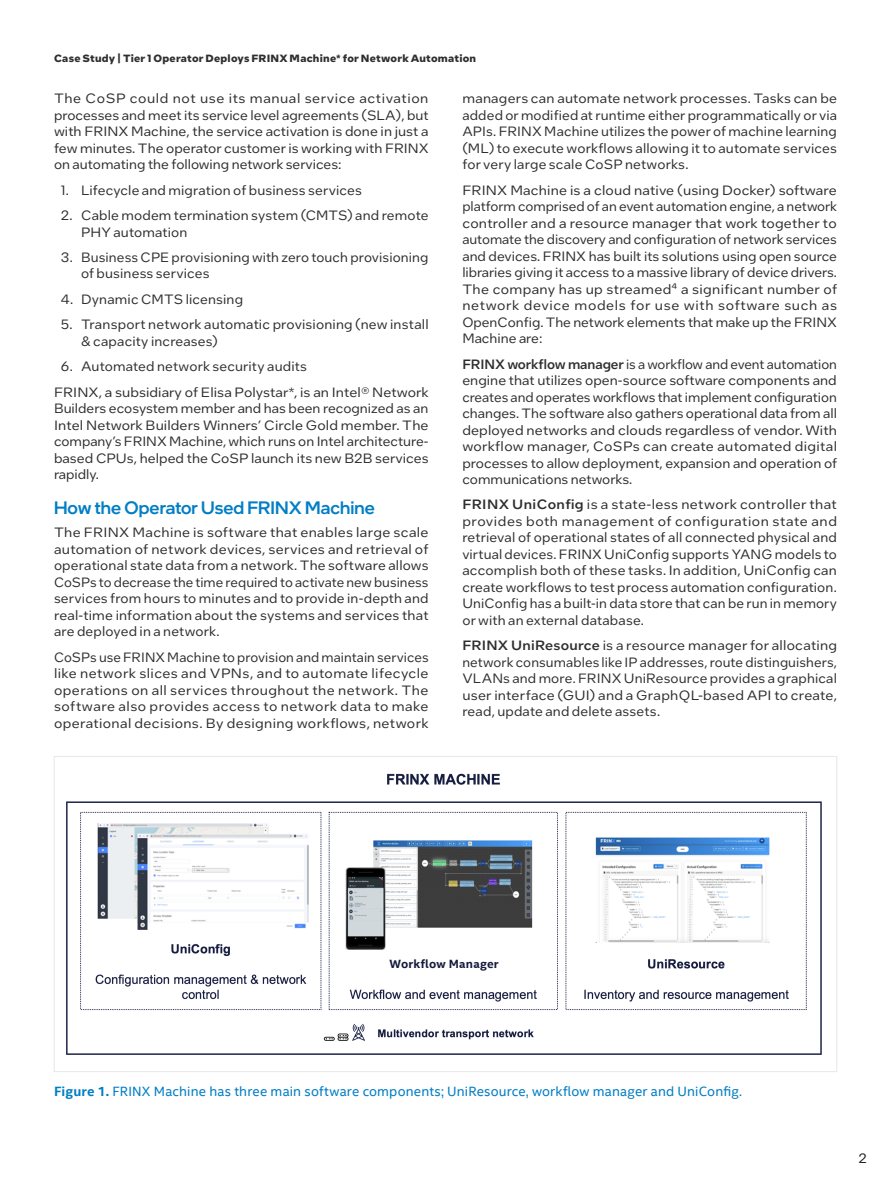
<style>
.page{position:relative;width:891px;height:1188px;background:#fff}
.page>*{position:absolute;margin:0;border:0;box-sizing:border-box;transform-origin:0 0}
.CopyHeaderBlue{font:500 18px "Intel One Display";letter-spacing:.005em;color:#007ec5}
.MainCopy___Caption{font:13.5px/16.5px "Intel One Text";letter-spacing:.01em;color:#2d2f2e;text-align:justify}
.MainCopy___Caption-2{font:13.5px "Intel Clear";letter-spacing:.01em;color:#007ec5}
.t1{font:13.5px "Intel One Text";color:#231f20}
.CopyHeaderBlue-2{font:700 12px "Intel Clear";letter-spacing:.02em;color:#141a3e}
.Document_Header{font:700 10.5px "Intel One Text";letter-spacing:.02em;color:#2d2f2e}
.s1{font-weight:500}
.s2{font-weight:700}
</style>
<div class="page">
<img style="left:66px;top:773px;width:756px;height:282px">
<div style="left:410px;top:953px;width:66px;height:21px;background:#fff"></div>
<p class="Document_Header" style="left:54px;top:51px;width:424px">Case Study | Tier 1 Operator Deploys FRINX Machine* for Network Automation</p>
<p class="MainCopy___Caption" style="left:54px;top:90px;width:376px">The CoSP could not use its manual service activation processes and meet its service level agreements (SLA), but with FRINX Machine, the service activation is done in just a few minutes. The operator customer is working with FRINX on automating the following network services:</p>
<p class="MainCopy___Caption" style="left:61px;top:181px;width:303px">1. Lifecycle and migration of business services</p>
<p class="MainCopy___Caption" style="left:81px;top:207px;width:349px;text-indent:-20px">2. Cable modem termination system (CMTS) and remote<br>PHY automation</p>
<p class="MainCopy___Caption" style="left:81px;top:248px;width:349px;text-indent:-20px">3. Business CPE provisioning with zero touch provisioning of business services</p>
<p class="MainCopy___Caption" style="left:61px;top:290px;width:184px">4. Dynamic CMTS licensing</p>
<p class="MainCopy___Caption" style="left:81px;top:316px;width:349px;text-indent:-20px">5. Transport network automatic provisioning (new install &amp; capacity increases)</p>
<p class="MainCopy___Caption" style="left:61px;top:358px;width:248px">6. Automated network security audits</p>
<p class="MainCopy___Caption" style="left:54px;top:383px;width:376px">FRINX, a subsidiary of Elisa Polystar*, is an Intel® Network Builders ecosystem member and has been recognized as an Intel Network Builders Winners’ Circle Gold member. The company’s FRINX Machine, which runs on Intel architecture&shy;based CPUs, helped the CoSP launch its new B2B services rapidly.</p>
<p class="CopyHeaderBlue" style="left:54px;top:496px;width:322px">How the Operator Used FRINX Machine</p>
<p class="MainCopy___Caption" style="left:54px;top:524px;width:376px">The FRINX Machine is software that enables large scale automation of network devices, services and retrieval of operational state data from a network. The software allows CoSPs to decrease the time required to activate new business services from hours to minutes and to provide in-depth and real-time information about the systems and services that are deployed in a network.</p>
<p class="MainCopy___Caption" style="left:54px;top:648px;width:376px">CoSPs use FRINX Machine to provision and maintain services like network slices and VPNs, and to automate lifecycle operations on all services throughout the network. The software also provides access to network data to make operational decisions. By designing workflows, network</p>
<p class="MainCopy___Caption" style="left:462px;top:90px;width:376px">managers can automate network processes. Tasks can be added or modified at runtime either programmatically or via APIs. FRINX Machine utilizes the power of machine learning (ML) to execute workflows allowing it to automate services for very large scale CoSP networks.</p>
<p class="MainCopy___Caption" style="left:462px;top:181px;width:376px">FRINX Machine is a cloud native (using Docker) software platform comprised of an event automation engine, a network controller and a resource manager that work together to automate the discovery and configuration of network services and devices. FRINX has built its solutions using open source libraries giving it access to a massive library of device drivers.<br>The company has up streamed⁴ a significant number of network device models for use with software such as OpenConfig. The network elements that make up the FRINX Machine are:</p>
<p class="MainCopy___Caption" style="left:462px;top:355px;width:376px"><span class="s1">FRINX workflow manager</span> is a workflow and event automation engine that utilizes open-source software components and creates and operates workflows that implement configuration changes. The software also gathers operational data from all deployed networks and clouds regardless of vendor. With workflow manager, CoSPs can create automated digital processes to allow deployment, expansion and operation of communications networks.</p>
<p class="MainCopy___Caption" style="left:462px;top:496px;width:376px"><span class="s1">FRINX UniConfig</span> is a state-less network controller that provides both management of configuration state and retrieval of operational states of all connected physical and virtual devices. FRINX UniConfig supports YANG models to accomplish both of these tasks. In addition, UniConfig can create workflows to test process automation configuration.<br>UniConfig has a built-in data store that can be run in memory or with an external database.</p>
<p class="MainCopy___Caption" style="left:462px;top:637px;width:376px"><span class="s1">FRINX UniResource</span> is a resource manager for allocating network consumables like IP addresses, route distinguishers, VLANs and more. FRINX UniResource provides a graphical user interface (GUI) and a GraphQL-based API to create, read, update and delete assets.</p>
<p class="CopyHeaderBlue-2" style="left:390px;top:955px;width:111px">Workflow Manager</p>
<p class="MainCopy___Caption-2" style="left:54px;top:1081px;width:690px"><span class="s2">Figure 1.</span> FRINX Machine has three main software components; UniResource, workflow manager and UniConfig.</p>
<p class="t1" style="left:858px;top:1150px;width:10px">2</p>
</div>
